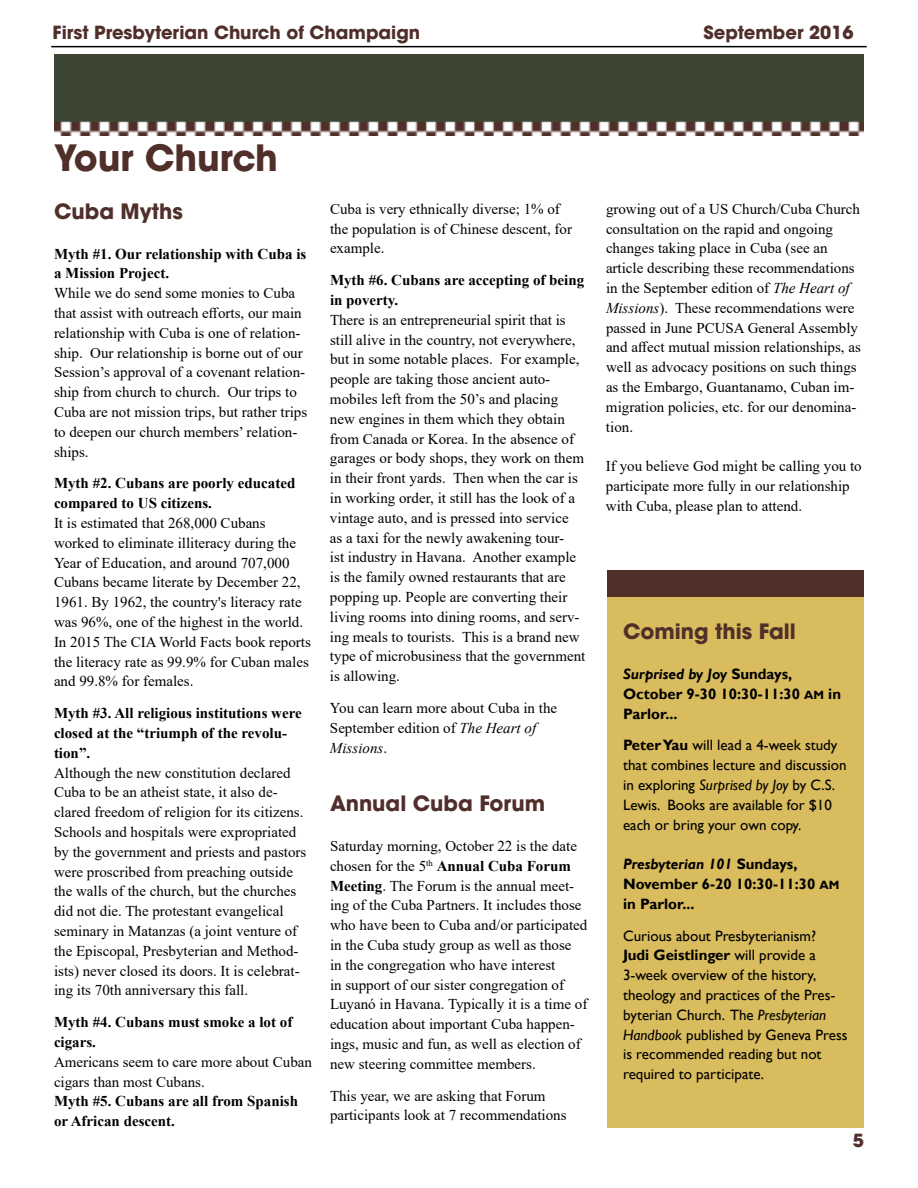
<style>
.page{position:relative;width:918px;height:1188px;background:#fff}
.page>*{position:absolute;margin:0;border:0;box-sizing:border-box;transform-origin:0 0}
.t1{font:700 36px "ITC Avant Garde Std";letter-spacing:-.005em;color:#502e2a}
.t2{font:700 21px "ITC Avant Garde Std";color:#502e2a}
.t3{font:700 18px "ITC Avant Garde Std";color:#502e2a}
.t4{font:15px/19.8px "Times New Roman";color:#000}
.t5{font:15px/19.8px "Gill Sans";color:#000}
.t6{font:700 15px/19.8px "Times New Roman";color:#000}
.t7{font:700 15px/19.8px "Gill Sans";color:#000}
.s1{font-style:italic}
.s2{font-weight:700}
.s3{font-size:12px}
</style>
<div class="page">
<hr style="left:51px;top:46px;width:816px;height:1px;background:#000">
<img style="left:54px;top:54px;width:810px;height:82px">
<div style="left:608px;top:570px;width:256px;height:557px;background:#d9bc5d"></div>
<p class="t3" style="left:53px;top:21px;width:369px">First Presbyterian Church of Champaign</p>
<p class="t3" style="left:703px;top:21px;width:152px">September 2016</p>
<h1 class="t1" style="left:54px;top:135px;width:226px">Your Church</h1>
<h2 class="t2" style="left:54px;top:198px;width:131px">Cuba Myths</h2>
<p class="t6" style="left:54px;top:243px;width:254px">Myth #1. Our relationship with Cuba is a Mission Project.</p>
<p class="t4" style="left:54px;top:283px;width:255px">While we do send some monies to Cuba that assist with outreach efforts, our main relationship with Cuba is one of relation&shy;ship. Our relationship is borne out of our Session’s approval of a covenant relation&shy;ship from church to church. Our trips to Cuba are not mission trips, but rather trips to deepen our church members’ relation&shy;ships.</p>
<p class="t6" style="left:54px;top:473px;width:243px">Myth #2. Cubans are poorly educated compared to US citizens.</p>
<p class="t4" style="left:54px;top:513px;width:258px">It is estimated that 268,000 Cubans worked to eliminate illiteracy during the Year of Education, and around 707,000<br>Cubans became literate by December 22, 1961. By 1962, the country's literacy rate was 96%, one of the highest in the world.<br>In 2015 The CIA World Facts book reports the literacy rate as 99.9% for Cuban males and 99.8% for females.</p>
<p class="t6" style="left:54px;top:703px;width:249px">Myth #3. All religious institutions were closed at the “triumph of the revolu&shy;tion”.</p>
<p class="t4" style="left:54px;top:762px;width:254px">Although the new constitution declared Cuba to be an atheist state, it also de&shy;clared freedom of religion for its citizens.<br>Schools and hospitals were expropriated by the government and priests and pastors were proscribed from preaching outside the walls of the church, but the churches did not die. The protestant evangelical seminary in Matanzas (a joint venture of the Episcopal, Presbyterian and Method&shy;ists) never closed its doors. It is celebrat&shy;ing its 70th anniversary this fall.</p>
<p class="t6" style="left:54px;top:1012px;width:240px">Myth #4. Cubans must smoke a lot of cigars.</p>
<p class="t4" style="left:54px;top:1051px;width:259px">Americans seem to care more about Cuban cigars than most Cubans.</p>
<p class="t6" style="left:54px;top:1091px;width:246px">Myth #5. Cubans are all from Spanish or African descent.</p>
<p class="t4" style="left:330px;top:198px;width:244px">Cuba is very ethnically diverse; 1% of the population is of Chinese descent, for example.</p>
<p class="t6" style="left:330px;top:270px;width:256px">Myth #6. Cubans are accepting of being in poverty.</p>
<p class="t4" style="left:330px;top:309px;width:257px">There is an entrepreneurial spirit that is still alive in the country, not everywhere, but in some notable places. For example, people are taking those ancient auto&shy;mobiles left from the 50’s and placing new engines in them which they obtain from Canada or Korea. In the absence of garages or body shops, they work on them in their front yards. Then when the car is in working order, it still has the look of a vintage auto, and is pressed into service<br>as a taxi for the newly awakening tour-<br>ist industry in Havana. Another example is the family owned restaurants that are popping up. People are converting their living rooms into dining rooms, and serv&shy;ing meals to tourists. This is a brand new type of microbusiness that the government is allowing.</p>
<p class="t4" style="left:330px;top:698px;width:229px">You can learn more about Cuba in the<br>September edition of <span class="s1">The Heart of<br>Missions</span>.</p>
<h2 class="t2" style="left:330px;top:790px;width:217px">Annual Cuba Forum</h2>
<p class="t4" style="left:330px;top:836px;width:259px">Saturday morning, October 22 is the date chosen for the 5<sup>th</sup> <span class="s2">Annual Cuba Forum Meeting</span>. The Forum is the annual meet&shy;ing of the Cuba Partners. It includes those who have been to Cuba and/or participated in the Cuba study group as well as those<br>in the congregation who have interest<br>in support of our sister congregation of Luyanó in Havana. Typically it is a time of education about important Cuba happen&shy;ings, music and fun, as well as election of new steering committee members.</p>
<p class="t4" style="left:330px;top:1085px;width:238px">This year, we are asking that Forum participants look at 7 recommendations</p>
<p class="t4" style="left:606px;top:198px;width:256px">growing out of a US Church/Cuba Church consultation on the rapid and ongoing changes taking place in Cuba (see an article describing these recommendations in the September edition of <span class="s1">The Heart of Missions</span>). These recommendations were passed in June PCUSA General Assembly and affect mutual mission relationships, as well as advocacy positions on such things as the Embargo, Guantanamo, Cuban im&shy;migration policies, etc. for our denomina&shy;tion.</p>
<p class="t4" style="left:606px;top:456px;width:257px">If you believe God might be calling you to participate more fully in our relationship with Cuba, please plan to attend.</p>
<h2 class="t2" style="left:623px;top:618px;width:174px">Coming this Fall</h2>
<p class="t7" style="left:623px;top:664px;width:219px"><span class="s1">Surprised by Joy</span> Sundays,<br>October 9-30 10:30-11:30 <span class="s3">AM</span> in<br>Parlor...</p>
<p class="t5" style="left:623px;top:736px;width:225px"><span class="s2">Peter Yau</span> will lead a 4-week study that combines lecture and discussion in exploring <span class="s1">Surprised by Joy</span> by C.S.<br>Lewis. Books are available for $10 each or bring your own copy.</p>
<p class="t7" style="left:623px;top:855px;width:218px"><span class="s1">Presbyterian 101</span> Sundays,<br>November 6-20 10:30-11:30 <span class="s3">AM </span>in Parlor...</p>
<p class="t5" style="left:623px;top:926px;width:226px">Curious about Presbyterianism?<br><span class="s2">Judi Geistlinger</span> will provide a<br>3-week overview of the history, theology and practices of the Pres&shy;byterian Church. The <span class="s1">Presbyterian<br>Handbook</span> published by Geneva Press is recommended reading but not required to participate.</p>
<p class="t3" style="left:853px;top:1129px;width:13px">5</p>
</div>
